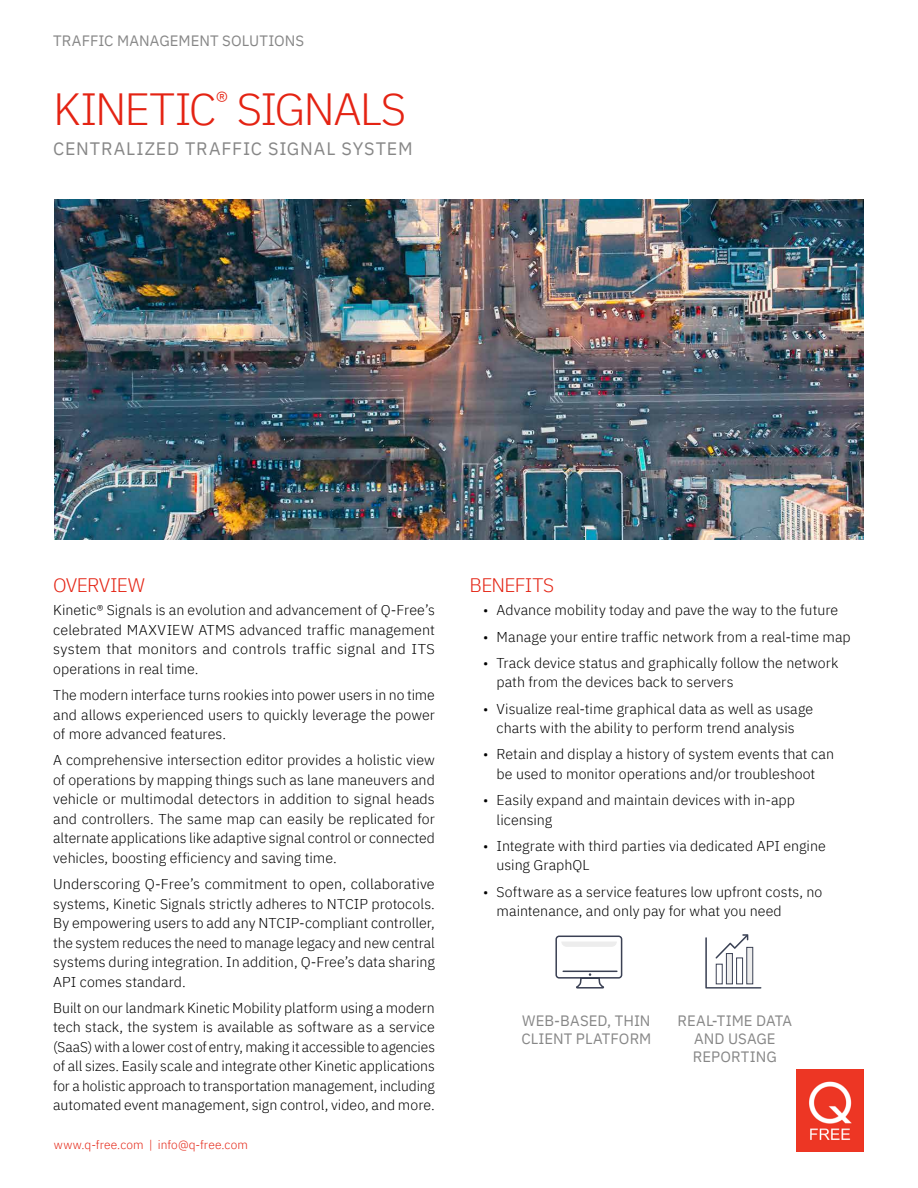
<style>
.page{position:relative;width:918px;height:1188px;background:#fff}
.page>*{position:absolute;margin:0;border:0;box-sizing:border-box;transform-origin:0 0}
.t1{font:300 45px "IBM Plex Sans";letter-spacing:-.04em;color:#e42313}
.t2{font:300 19.5px "IBM Plex Sans";letter-spacing:-.04em;color:#e42313}
.t3{font:18px "IBM Plex Sans";letter-spacing:.05em;color:#878787}
.t4{font:15px/18px "IBM Plex Sans";letter-spacing:.005em;color:#878787}
.t5{font:300 14.25px/19.5px "IBM Plex Sans";color:#000;text-align:justify}
.t6{font:300 12px "IBM Plex Sans";letter-spacing:.01em;color:#e42313}
</style>
<div class="page">
<img style="left:796px;top:1069px;width:68px;height:82px">
<svg style="left:555px;top:935px;width:68px;height:54px"></svg>
<img style="left:54px;top:200px;width:810px;height:339px">
<svg style="left:705px;top:934px;width:56px;height:55px"></svg>
<div style="left:716px;top:964px;width:7px;height:20px;border:1px solid #3b4154"></div>
<div style="left:746px;top:947px;width:7px;height:37px;background:#ededed;border:1px solid #3b4154"></div>
<div style="left:726px;top:953px;width:7px;height:31px;background:#ededed;border:1px solid #3b4154"></div>
<div style="left:736px;top:958px;width:7px;height:26px;border:1px solid #3b4154"></div>
<p class="t4" style="left:53px;top:31px;width:253px">TRAFFIC MANAGEMENT SOLUTIONS</p>
<h1 class="t1" style="left:53px;top:75px;width:355px">KINETIC<sup>®</sup> SIGNALS</h1>
<p class="t3" style="left:53px;top:135px;width:361px">CENTRALIZED TRAFFIC SIGNAL SYSTEM</p>
<h2 class="t2" style="left:53px;top:570px;width:93px">OVERVIEW</h2>
<p class="t5" style="left:53px;top:599px;width:383px">Kinetic® Signals is an evolution and advancement of Q-Free’s celebrated MAXVIEW ATMS advanced traffic management system that monitors and controls traffic signal and ITS operations in real time.</p>
<p class="t5" style="left:53px;top:684px;width:383px">The modern interface turns rookies into power users in no time and allows experienced users to quickly leverage the power of more advanced features.</p>
<p class="t5" style="left:53px;top:749px;width:383px">A comprehensive intersection editor provides a holistic view of operations by mapping things such as lane maneuvers and vehicle or multimodal detectors in addition to signal heads and controllers. The same map can easily be replicated for alternate applications like adaptive signal control or connected vehicles, boosting efficiency and saving time.</p>
<p class="t5" style="left:53px;top:873px;width:383px">Underscoring Q-Free’s commitment to open, collaborative systems, Kinetic Signals strictly adheres to NTCIP protocols.<br>By empowering users to add any NTCIP-compliant controller, the system reduces the need to manage legacy and new central systems during integration. In addition, Q-Free’s data sharing API comes standard.</p>
<p class="t5" style="left:53px;top:997px;width:383px">Built on our landmark Kinetic Mobility platform using a modern tech stack, the system is available as software as a service (SaaS) with a lower cost of entry, making it accessible to agencies of all sizes. Easily scale and integrate other Kinetic applications for a holistic approach to transportation management, including automated event management, sign control, video, and more.</p>
<p class="t6" style="left:54px;top:1136px;width:195px">www.q-free.com | info@q-free.com</p>
<h2 class="t2" style="left:470px;top:570px;width:86px">BENEFITS</h2>
<p class="t5" style="left:483px;top:599px;width:357px">• Advance mobility today and pave the way to the future</p>
<p class="t5" style="left:483px;top:626px;width:369px">• Manage your entire traffic network from a real-time map</p>
<p class="t5" style="left:497px;top:652px;width:343px;text-indent:-13px">• Track device status and graphically follow the network path from the devices back to servers</p>
<p class="t5" style="left:483px;top:698px;width:332px;text-align:center">• Visualize real-time graphical data as well as usage charts with the ability to perform trend analysis</p>
<p class="t5" style="left:483px;top:743px;width:352px;text-align:center">• Retain and display a history of system events that can be used to monitor operations and/or troubleshoot</p>
<p class="t5" style="left:497px;top:789px;width:300px;text-indent:-13px">• Easily expand and maintain devices with in-app licensing</p>
<p class="t5" style="left:497px;top:835px;width:331px;text-indent:-13px">• Integrate with third parties via dedicated API engine using GraphQL</p>
<p class="t5" style="left:497px;top:881px;width:327px;text-indent:-13px">• Software as a service features low upfront costs, no maintenance, and only pay for what you need</p>
<p class="t4" style="left:521px;top:1010px;width:132px">WEB-BASED, THIN<br>CLIENT PLATFORM</p>
<p class="t4" style="left:678px;top:1010px;width:116px;text-align:center">REAL-TIME DATA<br>AND USAGE<br>REPORTING</p>
</div>
